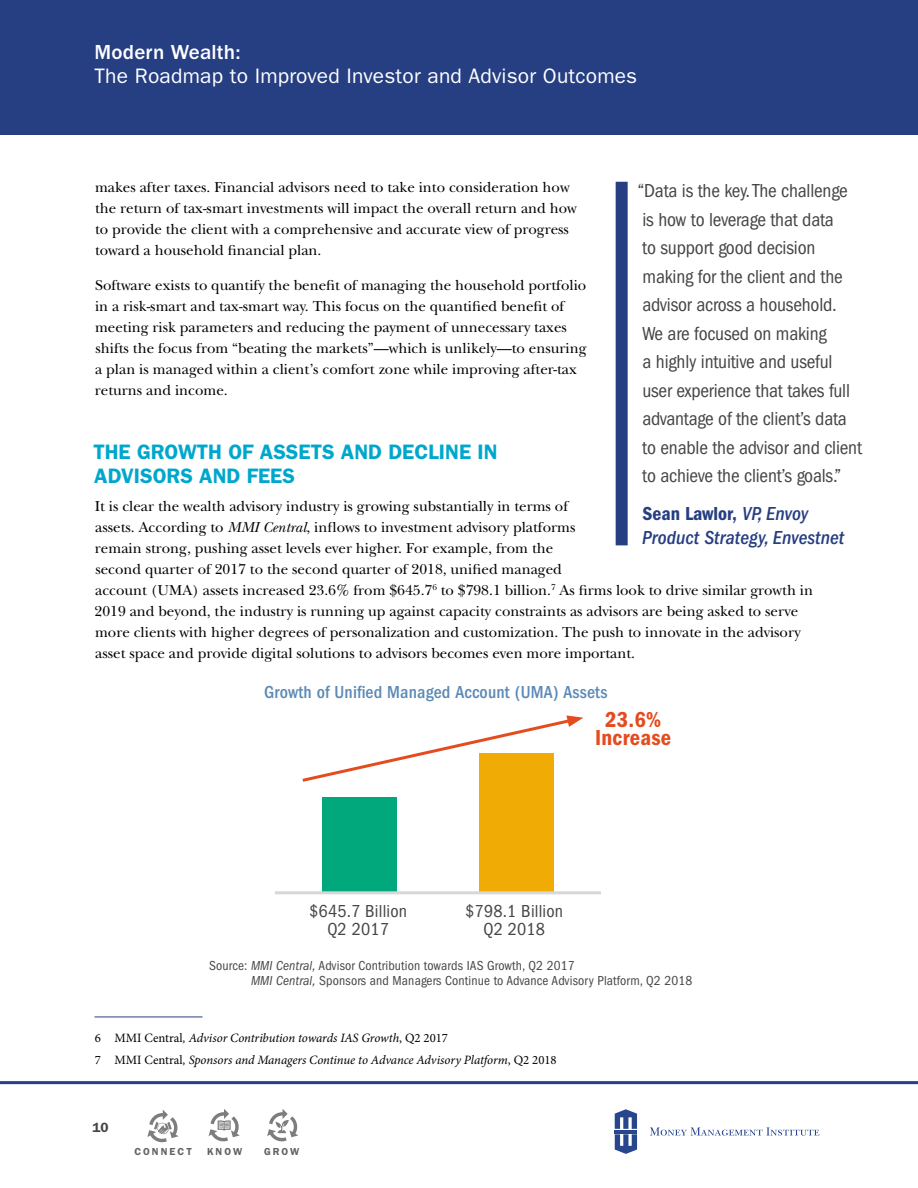
<style>
.page{position:relative;width:918px;height:1188px;background:#fff}
.page>*{position:absolute;margin:0;border:0;box-sizing:border-box;transform-origin:0 0}
.t1{font:22.5px/18px "ITC Franklin Gothic Std Dm Cd";letter-spacing:.01em;color:#e44b1f;text-align:center}
.t2{font:21px "ITC Franklin Gothic Std";letter-spacing:.01em;color:#fff}
.t3{font:600 21px/24px "ITC Franklin Gothic Std";color:#00a7cc}
.t4{font:500 21px "ITC Franklin Gothic Std";letter-spacing:.01em;color:#fff}
.t5{font:condensed 19.5px/28.5px "ITC Franklin Gothic Std";letter-spacing:-.01em;color:#464646}
.t6{font:italic 500 condensed 19.5px "ITC Franklin Gothic Std";color:#263e82}
.t7{font:19.5px "ITC Franklin Gothic Std Dm Cd";color:#263e82}
.t8{font:500 condensed 18px "ITC Franklin Gothic Std";letter-spacing:.01em;color:#5c8ab5}
.t9{font:condensed 18px/18px "ITC Franklin Gothic Std";letter-spacing:.01em;color:#464646;text-align:center}
.t10{font:15px/21px "New Baskerville Std";color:#000}
.t11{font:condensed 13.5px/15px "ITC Franklin Gothic Std";letter-spacing:.01em;color:#464646}
.t12{font:600 13.5px "ITC Franklin Gothic Std";color:#464646}
.t13{font:italic 12.75px/21.8px "Minion Pro";letter-spacing:-.01em;color:#000}
.t14{font:600 10.2px "ITC Franklin Gothic Std";letter-spacing:.2em;color:#636363}
.s1{font-family:"ITC Franklin Gothic Std";font-weight:500;font-style:italic;font-stretch:condensed}
.s2{font-style:italic}
.s3{font-style:normal}
</style>
<div class="page">
<div style="left:0;top:0;width:918px;height:135px;background:#263e82"></div>
<svg style="left:147px;top:1110px;width:32px;height:33px"></svg>
<svg style="left:209px;top:1109px;width:31px;height:33px"></svg>
<svg style="left:267px;top:1109px;width:31px;height:33px"></svg>
<svg style="left:615px;top:1109px;width:22px;height:45px"></svg>
<hr style="left:615px;top:1130px;width:22px;height:3px;background:#28468e">
<svg style="left:650px;top:1127px;width:169px;height:9px"></svg>
<hr style="left:0;top:1081px;width:918px;height:3px;background:#263e82">
<div style="left:322px;top:797px;width:74px;height:96px;background:#00a87b"></div>
<div style="left:479px;top:753px;width:74px;height:140px;background:#f1ab05"></div>
<svg style="left:302px;top:715px;width:281px;height:69px"></svg>
<hr style="left:275px;top:891px;width:326px;height:3px;background:#d7d7d7">
<hr style="left:94px;top:1017px;width:108px;height:1px;background:#263e82">
<div style="left:616px;top:182px;width:12px;height:363px;background:#263e82"></div>
<h2 class="t4" style="left:94px;top:40px;width:148px">Modern Wealth:</h2>
<h2 class="t2" style="left:94px;top:64px;width:544px">The Roadmap to Improved Investor and Advisor Outcomes</h2>
<p class="t10" style="left:95px;top:177px;width:483px">makes after taxes. Financial advisors need to take into consideration how the return of tax-smart investments will impact the overall return and how to provide the client with a comprehensive and accurate view of progress toward a household financial plan.</p>
<p class="t10" style="left:95px;top:275px;width:493px">Software exists to quantify the benefit of managing the household portfolio in a risk-smart and tax-smart way. This focus on the quantified benefit of meeting risk parameters and reducing the payment of unnecessary taxes shifts the focus from “beating the markets”—which is unlikely—to ensuring a plan is managed within a client’s comfort zone while improving after-tax returns and income.</p>
<p class="t5" style="left:638px;top:176px;width:226px">“Data is the key. The challenge is how to leverage that data<br>to support good decision making for the client and the advisor across a household.<br>We are focused on making<br>a highly intuitive and useful user experience that takes full advantage of the client’s data<br>to enable the advisor and client to achieve the client’s goals.”</p>
<h3 class="t7" style="left:642px;top:502px;width:167px">Sean Lawlor, <span class="s1">VP, Envoy</span></h3>
<h3 class="t6" style="left:642px;top:526px;width:204px">Product Strategy, Envestnet</h3>
<h2 class="t3" style="left:93px;top:440px;width:406px">THE GROWTH OF ASSETS AND DECLINE IN<br>ADVISORS AND FEES</h2>
<p class="t10" style="left:95px;top:496px;width:720px">It is clear the wealth advisory industry is growing substantially in terms of<br>assets. According to <span class="s2">MMI Central</span>, inflows to investment advisory platforms<br>remain strong, pushing asset levels ever higher. For example, from the<br>second quarter of 2017 to the second quarter of 2018, unified managed<br>account (UMA) assets increased 23.6% from $645.7<sup>6</sup> to $798.1 billion.<sup>7</sup> As firms look to drive similar growth in 2019 and beyond, the industry is running up against capacity constraints as advisors are being asked to serve more clients with higher degrees of personalization and customization. The push to innovate in the advisory asset space and provide digital solutions to advisors becomes even more important.</p>
<p class="t8" style="left:264px;top:682px;width:345px">Growth of Unified Managed Account (UMA) Assets</p>
<h1 class="t1" style="left:595px;top:711px;width:77px">23.6%<br>Increase</h1>
<p class="t9" style="left:309px;top:902px;width:99px">$645.7 Billion<br>Q2 2017</p>
<p class="t9" style="left:465px;top:902px;width:99px">$798.1 Billion<br>Q2 2018</p>
<p class="t11" style="left:251px;top:958px;width:443px;text-indent:-42px">Source: <span class="s2">MMI Central,</span> Advisor Contribution towards IAS Growth, Q2 2017<br><span class="s2">MMI Central,</span> Sponsors and Managers Continue to Advance Advisory Platform, Q2 2018</p>
<p class="t13" style="left:95px;top:1027px;width:463px"><span class="s3">6 MMI Central</span>, Advisor Contribution towards IAS Growth<span class="s3">, Q2 2017<br>7 MMI Central</span>, Sponsors and Managers Continue to Advance Advisory Platform<span class="s3">, Q2 2018</span></p>
<p class="t12" style="left:93px;top:1119px;width:18px">10</p>
<p class="t14" style="left:134px;top:1146px;width:59px">CONNECT</p>
<p class="t14" style="left:207px;top:1146px;width:37px">KNOW</p>
<p class="t14" style="left:264px;top:1145px;width:37px">GROW</p>
</div>
